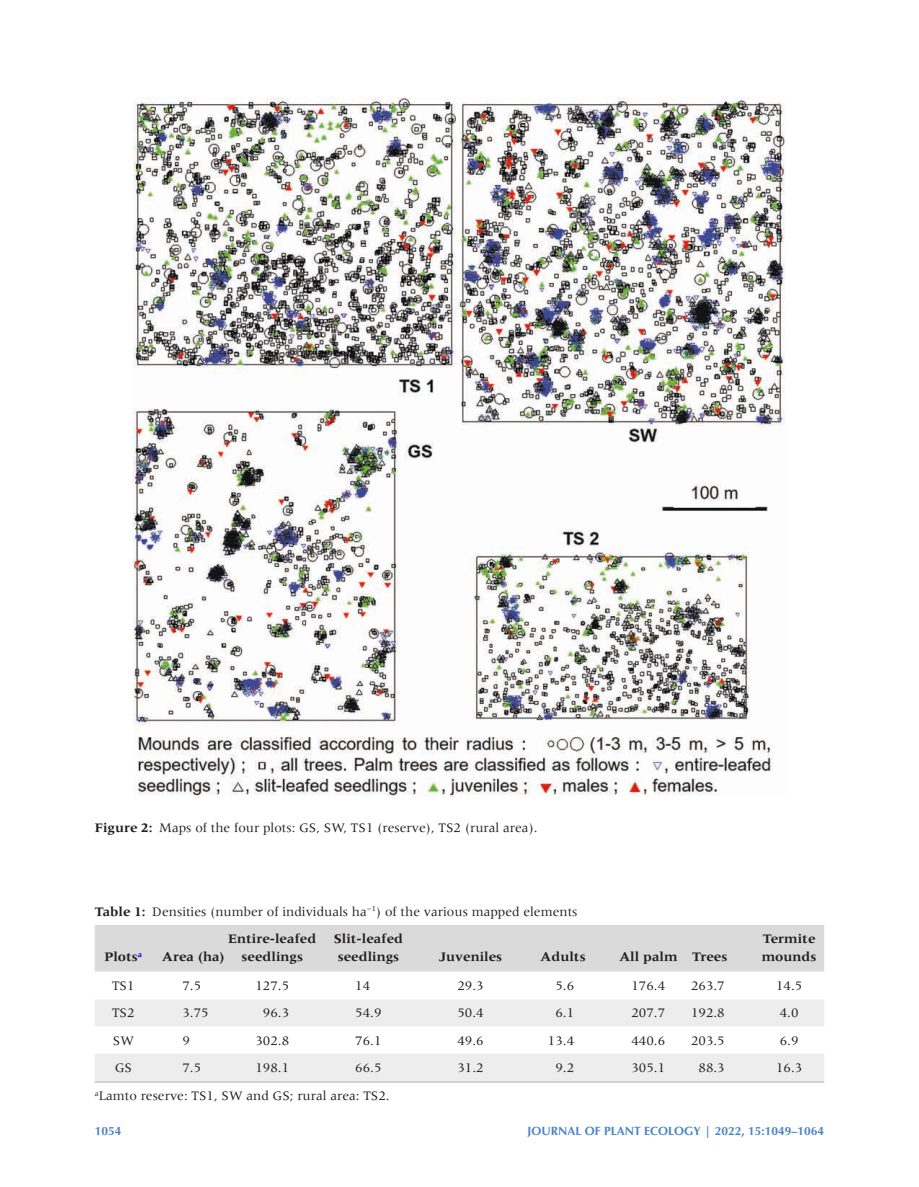
<style>
.page{position:relative;width:919px;height:1187px;background:#fff}
.page>*{position:absolute;margin:0;border:0;box-sizing:border-box;transform-origin:0 0}
.TableHeader{font:700 13.5px/18px "Meridien LT Std";color:#231f20}
.TableBody{font:13.5px "Meridien LT Std";color:#231f20}
.TabTitle{font:13.5px "Meridien LT Std";color:#231f20}
.FigCapt{font:13.5px "Meridien LT Std";color:#231f20}
.TableFooter1{font:13.5px "Meridien LT Std";color:#231f20}
.TableBody1{font:13.5px "Meridien LT Std";color:#231f20}
.TableBody2{font:13.5px "Meridien LT Std";color:#231f20}
.t1{font:700 12px "Optima LT Std";color:#4d84c4}
.s1{font-weight:700}
</style>
<div class="page">
<div style="left:95px;top:925px;width:729px;height:46px;background:#dadada"></div>
<svg style="left:95px;top:971px;width:729px;height:1px"></svg>
<svg style="left:95px;top:1000px;width:729px;height:81px;fill:#ededed"></svg>
<hr style="left:95px;top:1081px;width:64px;height:1px;background:#b2b2b2">
<hr style="left:159px;top:1081px;width:68px;height:1px;background:#b2b2b2">
<hr style="left:227px;top:1081px;width:105px;height:1px;background:#b2b2b2">
<hr style="left:332px;top:1081px;width:105px;height:1px;background:#b2b2b2">
<hr style="left:437px;top:1081px;width:99px;height:1px;background:#b2b2b2">
<hr style="left:536px;top:1081px;width:82px;height:1px;background:#b2b2b2">
<hr style="left:618px;top:1081px;width:70px;height:1px;background:#b2b2b2">
<hr style="left:688px;top:1081px;width:72px;height:1px;background:#b2b2b2">
<hr style="left:760px;top:1081px;width:64px;height:1px;background:#b2b2b2">
<img style="left:133px;top:98px;width:652px;height:699px">
<p class="FigCapt" style="left:95px;top:819px;width:444px"><span class="s1">Figure 2:</span> Maps of the four plots: GS, SW, TS1 (reserve), TS2 (rural area).</p>
<p class="TabTitle" style="left:95px;top:904px;width:484px"><span class="s1">Table 1:</span> Densities (number of individuals ha<sup>−1</sup>) of the various mapped elements</p>
<p class="TableHeader" style="left:104px;top:947px;width:39px">Plots<sup>a</sup></p>
<p class="TableHeader" style="left:162px;top:947px;width:65px">Area (ha)</p>
<p class="TableHeader" style="left:228px;top:929px;width:90px;text-align:center">Entire-leafed seedlings</p>
<p class="TableHeader" style="left:333px;top:929px;width:71px">Slit-leafed seedlings</p>
<p class="TableHeader" style="left:439px;top:947px;width:65px">Juveniles</p>
<p class="TableHeader" style="left:540px;top:947px;width:47px">Adults</p>
<p class="TableHeader" style="left:619px;top:947px;width:60px">All palm</p>
<p class="TableHeader" style="left:692px;top:947px;width:37px">Trees</p>
<p class="TableHeader" style="left:761px;top:929px;width:56px">Termite mounds</p>
<p class="TableBody1" style="left:112px;top:978px;width:24px">TS1</p>
<p class="TableBody1" style="left:182px;top:978px;width:20px">7.5</p>
<p class="TableBody1" style="left:255px;top:978px;width:35px">127.5</p>
<p class="TableBody1" style="left:355px;top:978px;width:17px">14</p>
<p class="TableBody1" style="left:457px;top:978px;width:28px">29.3</p>
<p class="TableBody1" style="left:555px;top:978px;width:20px">5.6</p>
<p class="TableBody1" style="left:631px;top:978px;width:35px">176.4</p>
<p class="TableBody1" style="left:691px;top:978px;width:35px">263.7</p>
<p class="TableBody1" style="left:776px;top:978px;width:28px">14.5</p>
<p class="TableBody" style="left:112px;top:1005px;width:24px">TS2</p>
<p class="TableBody" style="left:182px;top:1005px;width:28px">3.75</p>
<p class="TableBody" style="left:263px;top:1005px;width:28px">96.3</p>
<p class="TableBody" style="left:355px;top:1005px;width:28px">54.9</p>
<p class="TableBody" style="left:457px;top:1005px;width:28px">50.4</p>
<p class="TableBody" style="left:555px;top:1005px;width:20px">6.1</p>
<p class="TableBody" style="left:631px;top:1005px;width:35px">207.7</p>
<p class="TableBody" style="left:691px;top:1005px;width:35px">192.8</p>
<p class="TableBody" style="left:779px;top:1005px;width:20px">4.0</p>
<p class="TableBody" style="left:113px;top:1032px;width:23px">SW</p>
<p class="TableBody" style="left:182px;top:1032px;width:9px">9</p>
<p class="TableBody" style="left:255px;top:1032px;width:35px">302.8</p>
<p class="TableBody" style="left:355px;top:1032px;width:28px">76.1</p>
<p class="TableBody" style="left:457px;top:1032px;width:28px">49.6</p>
<p class="TableBody" style="left:548px;top:1032px;width:28px">13.4</p>
<p class="TableBody" style="left:631px;top:1032px;width:35px">440.6</p>
<p class="TableBody" style="left:691px;top:1032px;width:35px">203.5</p>
<p class="TableBody" style="left:779px;top:1032px;width:20px">6.9</p>
<p class="TableBody2" style="left:115px;top:1059px;width:19px">GS</p>
<p class="TableBody2" style="left:182px;top:1059px;width:20px">7.5</p>
<p class="TableBody2" style="left:255px;top:1059px;width:35px">198.1</p>
<p class="TableBody2" style="left:355px;top:1059px;width:28px">66.5</p>
<p class="TableBody2" style="left:457px;top:1059px;width:28px">31.2</p>
<p class="TableBody2" style="left:555px;top:1059px;width:20px">9.2</p>
<p class="TableBody2" style="left:631px;top:1059px;width:35px">305.1</p>
<p class="TableBody2" style="left:698px;top:1059px;width:28px">88.3</p>
<p class="TableBody2" style="left:776px;top:1059px;width:28px">16.3</p>
<p class="TableFooter1" style="left:95px;top:1088px;width:296px"><sup>a</sup>Lamto reserve: TS1, SW and GS; rural area: TS2.</p>
<p class="t1" style="left:95px;top:1124px;width:28px">1054</p>
<p class="t1" style="left:527px;top:1123px;width:298px">JOURNAL OF PLANT ECOLOGY | 2022, 15:1049–1064</p>
</div>
